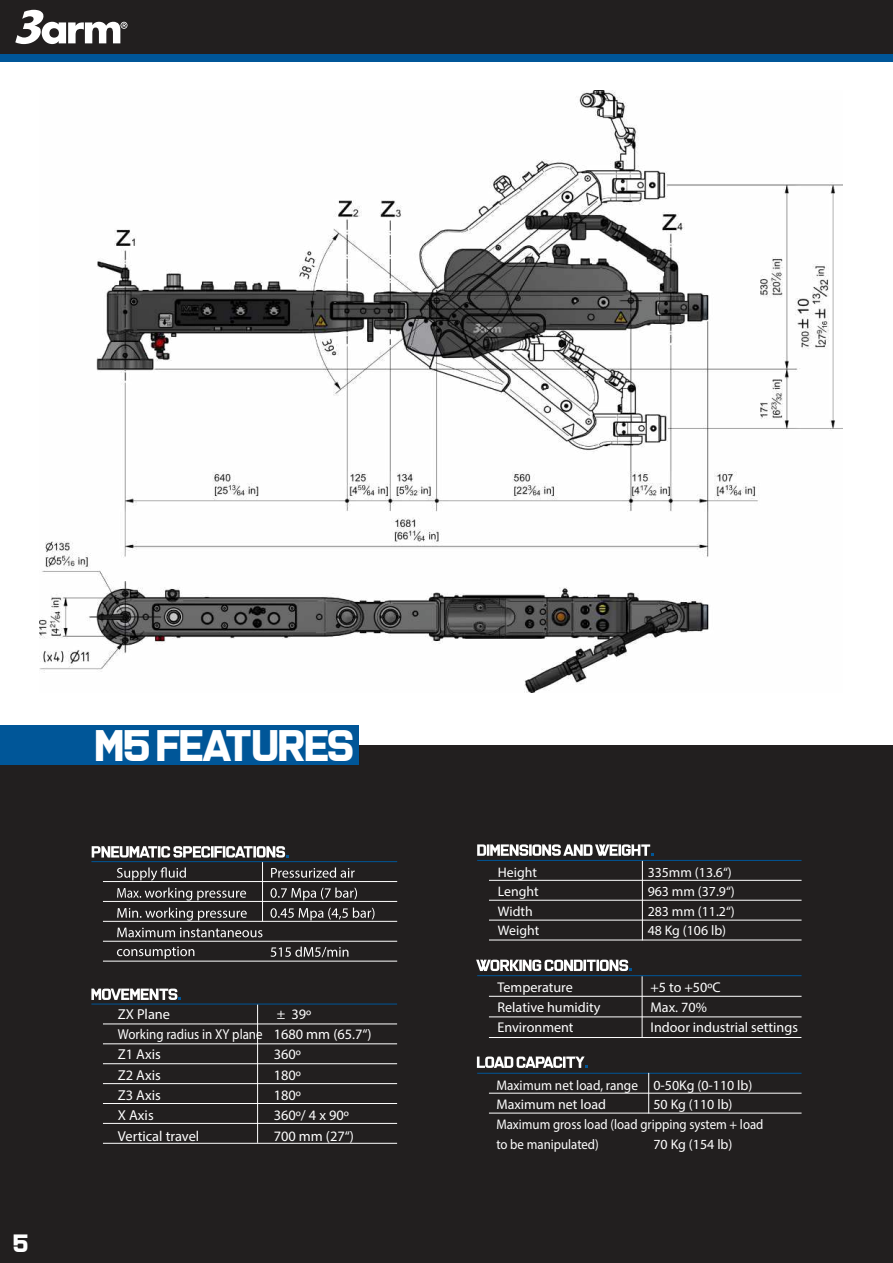
<style>
.page{position:relative;width:893px;height:1263px;background:#fff}
.page>*{position:absolute;margin:0;border:0;box-sizing:border-box;transform-origin:0 0}
.t1{font:45px "X Heighting";color:#fff}
.t2{font:25.5px "X Heighting";color:#fff}
.t3{font:14.4px/20.2px "Myriad Pro";color:#fff}
.t4{font:14.1px "Myriad Pro";color:#fff}
.t5{font:13.95px/19.6px "Myriad Pro";color:#fff}
.t6{font:13.95px/19.6px "Myriad Pro";color:#fff;scale:.95 1}
.t7{font:13.8px "Myriad Pro";color:#fff}
</style>
<div class="page">
<div style="left:0;top:745px;width:893px;height:518px;background:#221f1f"></div>
<div style="left:0;top:725px;width:359px;height:40px;background:#005698"></div>
<div style="left:0;top:54px;width:893px;height:8px;background:#005698"></div>
<div style="left:0;top:0;width:893px;height:54px;background:#221f1f"></div>
<svg style="left:15px;top:10px;width:113px;height:34px"></svg>
<img style="left:40px;top:90px;width:802px;height:602px">
<hr style="left:477px;top:860px;width:325px;height:1px;background:#005698">
<hr style="left:642px;top:861px;width:1px;height:79px;background:#fff">
<hr style="left:489px;top:880px;width:313px;height:1px;background:#fff">
<hr style="left:489px;top:900px;width:313px;height:1px;background:#fff">
<hr style="left:489px;top:920px;width:313px;height:1px;background:#fff">
<hr style="left:489px;top:940px;width:313px;height:1px;background:#fff">
<hr style="left:91px;top:861px;width:306px;height:1px;background:#005698">
<hr style="left:262px;top:862px;width:1px;height:59px;background:#fff">
<hr style="left:103px;top:881px;width:294px;height:1px;background:#fff">
<hr style="left:103px;top:901px;width:294px;height:1px;background:#fff">
<hr style="left:103px;top:921px;width:294px;height:1px;background:#fff">
<hr style="left:103px;top:941px;width:294px;height:1px;background:#fff">
<hr style="left:103px;top:961px;width:294px;height:1px;background:#fff">
<hr style="left:642px;top:976px;width:1px;height:62px;background:#fff">
<hr style="left:477px;top:975px;width:325px;height:1px;background:#005698">
<hr style="left:489px;top:996px;width:313px;height:1px;background:#fff">
<hr style="left:489px;top:1016px;width:313px;height:1px;background:#fff">
<hr style="left:489px;top:1037px;width:312px;height:1px;background:#fff">
<hr style="left:91px;top:1004px;width:306px;height:1px;background:#005698">
<hr style="left:103px;top:1023px;width:294px;height:1px;background:#fff">
<hr style="left:103px;top:1043px;width:294px;height:1px;background:#fff">
<hr style="left:103px;top:1063px;width:294px;height:1px;background:#fff">
<hr style="left:103px;top:1083px;width:294px;height:1px;background:#fff">
<hr style="left:103px;top:1103px;width:294px;height:1px;background:#fff">
<hr style="left:103px;top:1123px;width:294px;height:1px;background:#fff">
<hr style="left:103px;top:1143px;width:294px;height:1px;background:#fff">
<hr style="left:257px;top:1004px;width:1px;height:139px;background:#fff">
<hr style="left:477px;top:1073px;width:325px;height:1px;background:#005698">
<hr style="left:489px;top:1093px;width:313px;height:1px;background:#fff">
<hr style="left:489px;top:1113px;width:313px;height:1px;background:#fff">
<hr style="left:648px;top:1073px;width:1px;height:40px;background:#fff">
<svg style="left:476px;top:960px;width:155px;height:11px"></svg>
<svg style="left:477px;top:1056px;width:111px;height:12px"></svg>
<svg style="left:91px;top:988px;width:90px;height:12px"></svg>
<svg style="left:92px;top:846px;width:196px;height:11px"></svg>
<svg style="left:477px;top:844px;width:176px;height:12px"></svg>
<svg style="left:271px;top:946px;width:77px;height:11px"></svg>
<svg style="left:117px;top:946px;width:77px;height:13px"></svg>
<svg style="left:117px;top:907px;width:257px;height:14px"></svg>
<svg style="left:117px;top:887px;width:240px;height:13px"></svg>
<svg style="left:117px;top:867px;width:238px;height:14px"></svg>
<svg style="left:117px;top:928px;width:145px;height:9px"></svg>
<h1 class="t1" style="left:96px;top:728px;width:260px">M5 FEATURES</h1>
<h2 class="t2" style="left:14px;top:1233px;width:16px">5</h2>
<p class="t3" style="left:118px;top:1005px;width:54px">ZX Plane</p>
<p class="t3" style="left:118px;top:1005px;width:255px;text-indent:159px">± 39º<br>Working radius in XY plane 1680 mm (65.7“)<br>Z1 Axis</p>
<p class="t3" style="left:274px;top:1046px;width:29px">360º</p>
<p class="t3" style="left:118px;top:1066px;width:44px">Z2 Axis</p>
<p class="t3" style="left:274px;top:1066px;width:29px">180º</p>
<p class="t3" style="left:118px;top:1086px;width:44px">Z3 Axis</p>
<p class="t3" style="left:274px;top:1086px;width:29px">180º</p>
<p class="t3" style="left:118px;top:1107px;width:37px">X Axis</p>
<p class="t3" style="left:274px;top:1107px;width:77px">360º/ 4 x 90º</p>
<p class="t3" style="left:118px;top:1127px;width:83px">Vertical travel</p>
<p class="t3" style="left:274px;top:1127px;width:82px">700 mm (27“)</p>
<p class="t7" style="left:498px;top:867px;width:41px">Height</p>
<p class="t7" style="left:648px;top:867px;width:86px">335mm (13.6“)</p>
<p class="t7" style="left:498px;top:886px;width:42px">Lenght</p>
<p class="t7" style="left:648px;top:886px;width:89px">963 mm (37.9“)</p>
<p class="t7" style="left:498px;top:906px;width:36px">Width</p>
<p class="t7" style="left:648px;top:906px;width:89px">283 mm (11.2“)</p>
<p class="t7" style="left:498px;top:925px;width:43px">Weight</p>
<p class="t7" style="left:648px;top:925px;width:80px">48 Kg (106 lb)</p>
<p class="t4" style="left:497px;top:982px;width:77px">Temperature</p>
<p class="t4" style="left:650px;top:982px;width:72px">+5 to +50ºC</p>
<p class="t4" style="left:497px;top:1002px;width:104px">Relative humidity</p>
<p class="t4" style="left:650px;top:1002px;width:58px">Max. 70%</p>
<p class="t4" style="left:497px;top:1022px;width:78px">Environment</p>
<p class="t4" style="left:650px;top:1022px;width:149px">Indoor industrial settings</p>
<p class="t6" style="left:496px;top:1076px;width:271px">Maximum net load, range 0-50Kg (0-110 lb)<br>Maximum net load</p>
<p class="t5" style="left:496px;top:1096px;width:269px;text-indent:157px">50 Kg (110 lb)<br>Maximum gross load (load gripping system + load to be manipulated)</p>
<p class="t5" style="left:653px;top:1135px;width:81px">70 Kg (154 lb)</p>
</div>
